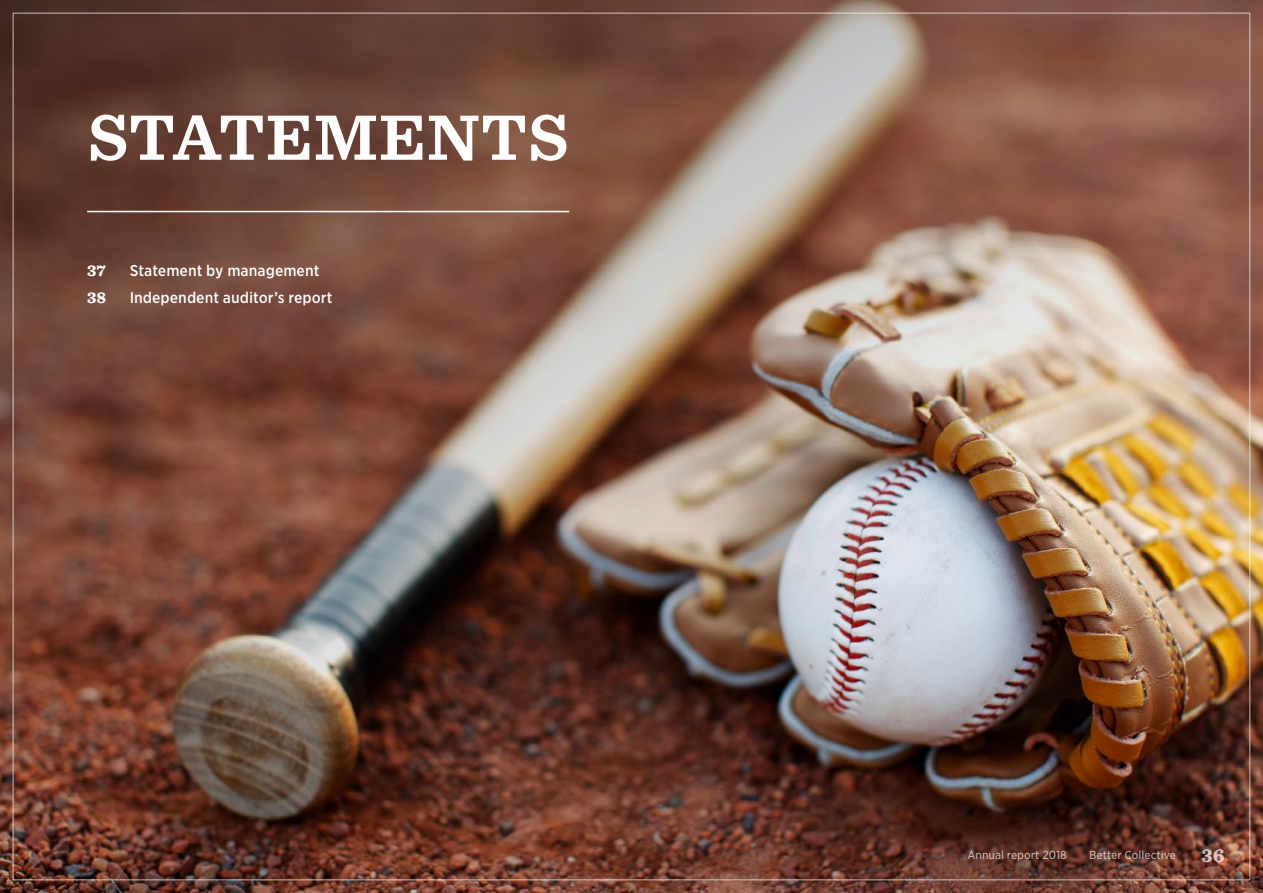
<style>
.page{position:relative;width:1263px;height:893px;background:#fff}
.page>*{position:absolute;margin:0;border:0;box-sizing:border-box;transform-origin:0 0}
.t1{font:700 61.5px "Sentinel S Sm";color:#fff}
.t2{font:900 18px "Sentinel S Sm";color:#fff}
.t3{font:500 15px "Gotham Narrow S Sm";color:#fff}
.t4{font:900 15px "Sentinel S Sm";color:#fff}
.t5{font:11.25px "Gotham Narrow S Sm";color:#fff}
</style>
<div class="page">
<img style="left:0;top:0;width:1263px;height:893px">
<hr style="left:87px;top:211px;width:482px;height:1px;background:#fff">
<h1 class="t1" style="left:87px;top:85px;width:483px">STATEMENTS</h1>
<p class="t4" style="left:87px;top:257px;width:20px">37</p>
<p class="t3" style="left:130px;top:260px;width:191px">Statement by management</p>
<p class="t4" style="left:87px;top:285px;width:21px">38</p>
<p class="t3" style="left:130px;top:288px;width:204px">Independent auditor’s report</p>
<p class="t5" style="left:967px;top:848px;width:101px">Annual report 2018</p>
<p class="t5" style="left:1089px;top:848px;width:88px">Better Collective</p>
<p class="t2" style="left:1201px;top:840px;width:25px">36</p>
</div>
